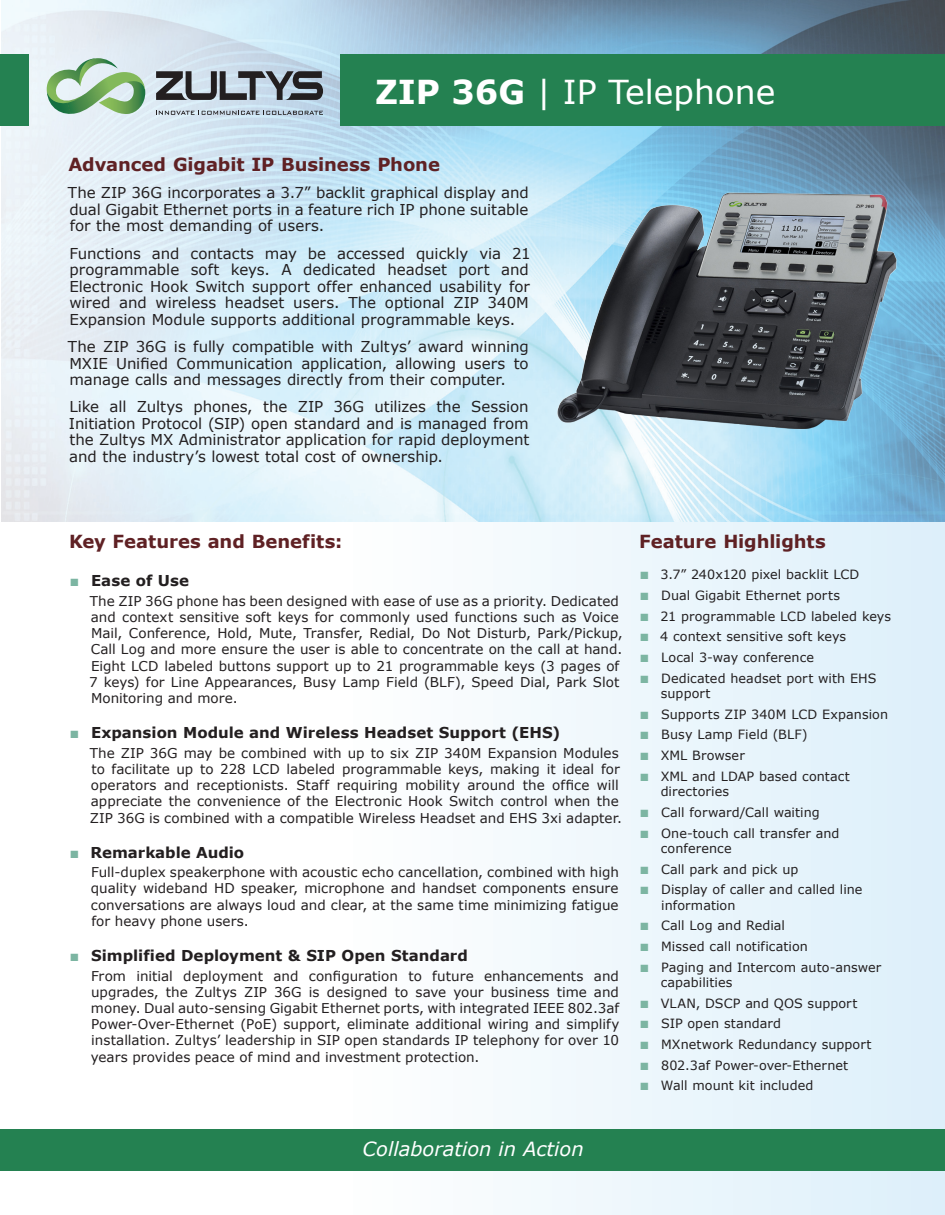
<style>
.page{position:relative;width:945px;height:1215px;background:#fff}
.page>*{position:absolute;margin:0;border:0;box-sizing:border-box;transform-origin:0 0}
.t1{font:33px "Verdana";color:#fff}
.t2{font:italic 19.5px "Verdana";color:#fff}
.M_Features_Header{font:700 18px "Verdana";letter-spacing:-.005em;color:#5f2124}
.M_Intro_Header{font:700 18px "Verdana";letter-spacing:-.005em;color:#5f2124}
.M_Intro_text{font:15px/16.5px "Verdana";color:#231f20;text-align:justify}
.M_Bullets_01{font:700 15px "Verdana";color:#231f20}
.M_Bullets_text{font:13.5px/16.2px "Verdana";color:#231f20}
.M_Bullets_02{font:12.75px/15.3px "Verdana";letter-spacing:.005em;color:#231f20}
.s1{font-weight:700}
.s2{color:#7cb5a2}
</style>
<div class="page">
<div style="left:341px;top:0;width:604px;height:1215px;background:linear-gradient(to right,#fefffe,#ddeffa)"></div>
<img style="left:2px;top:0;width:943px;height:521px">
<div style="left:341px;top:54px;width:604px;height:72px;background:#248151"></div>
<div style="left:0;top:54px;width:29px;height:72px;background:#248151"></div>
<div style="left:0;top:1129px;width:945px;height:42px;background:#248151"></div>
<svg style="left:156px;top:71px;width:167px;height:29px;background:#767d84"></svg>
<svg style="left:47px;top:54px;width:99px;height:63px;background:#adccb1"></svg>
<svg style="left:156px;top:111px;width:167px;height:4px"></svg>
<img style="left:554px;top:157px;width:376px;height:299px">
<p class="t1" style="left:375px;top:69px;width:402px"><span class="s1">ZIP 36G</span> | IP Telephone</p>
<p class="M_Intro_Header" style="left:68px;top:152px;width:373px">Advanced Gigabit IP Business Phone</p>
<p class="M_Intro_text" style="left:68px;top:185px;width:462px">The ZIP 36G incorporates a 3.7” backlit graphical display and dual Gigabit Ethernet ports in a feature rich IP phone suitable for the most demanding of users.</p>
<p class="M_Intro_text" style="left:69px;top:245px;width:463px">Functions and contacts may be accessed quickly via 21 programmable soft keys. A dedicated headset port and Electronic Hook Switch support offer enhanced usability for wired and wireless headset users. The optional ZIP 340M Expansion Module supports additional programmable keys.</p>
<p class="M_Intro_text" style="left:68px;top:338px;width:462px">The ZIP 36G is fully compatible with Zultys’ award winning MXIE Unified Communication application, allowing users to manage calls and messages directly from their computer.</p>
<p class="M_Intro_text" style="left:69px;top:398px;width:462px">Like all Zultys phones, the ZIP 36G utilizes the Session Initiation Protocol (SIP) open standard and is managed from the Zultys MX Administrator application for rapid deployment and the industry’s lowest total cost of ownership.</p>
<p class="M_Features_Header" style="left:69px;top:529px;width:275px">Key Features and Benefits:</p>
<p class="M_Bullets_01" style="left:70px;top:570px;width:120px"><span class="s2">■</span> Ease of Use</p>
<p class="M_Bullets_text" style="left:89px;top:593px;width:535px">The ZIP 36G phone has been designed with ease of use as a priority. Dedicated and context sensitive soft keys for commonly used functions such as Voice Mail, Conference, Hold, Mute, Transfer, Redial, Do Not Disturb, Park/Pickup, Call Log and more ensure the user is able to concentrate on the call at hand.<br>Eight LCD labeled buttons support up to 21 programmable keys (3 pages of 7 keys) for Line Appearances, Busy Lamp Field (BLF), Speed Dial, Park Slot Monitoring and more.</p>
<p class="M_Bullets_01" style="left:70px;top:722px;width:492px"><span class="s2">■</span> Expansion Module and Wireless Headset Support (EHS)</p>
<p class="M_Bullets_text" style="left:90px;top:745px;width:534px">The ZIP 36G may be combined with up to six ZIP 340M Expansion Modules to facilitate up to 228 LCD labeled programmable keys, making it ideal for operators and receptionists. Staff requiring mobility around the office will appreciate the convenience of the Electronic Hook Switch control when the ZIP 36G is combined with a compatible Wireless Headset and EHS 3xi adapter.</p>
<p class="M_Bullets_01" style="left:70px;top:842px;width:175px"><span class="s2">■</span> Remarkable Audio</p>
<p class="M_Bullets_text" style="left:91px;top:864px;width:530px;text-align:justify">Full-duplex speakerphone with acoustic echo cancellation, combined with high quality wideband HD speaker, microphone and handset components ensure conversations are always loud and clear, at the same time minimizing fatigue for heavy phone users.</p>
<p class="M_Bullets_01" style="left:70px;top:945px;width:399px"><span class="s2">■</span> Simplified Deployment &amp; SIP Open Standard</p>
<p class="M_Bullets_text" style="left:91px;top:967px;width:530px;text-align:justify">From initial deployment and configuration to future enhancements and upgrades, the Zultys ZIP 36G is designed to save your business time and money. Dual auto-sensing Gigabit Ethernet ports, with integrated IEEE 802.3af Power-Over-Ethernet (PoE) support, eliminate additional wiring and simplify installation. Zultys’ leadership in SIP open standards IP telephony for over 10 years provides peace of mind and investment protection.</p>
<p class="M_Features_Header" style="left:639px;top:528px;width:188px">Feature Highlights</p>
<p class="M_Bullets_02" style="left:640px;top:567px;width:220px"><span class="s2">■</span> 3.7” 240x120 pixel backlit LCD</p>
<p class="M_Bullets_02" style="left:640px;top:588px;width:201px"><span class="s2">■</span> Dual Gigabit Ethernet ports</p>
<p class="M_Bullets_02" style="left:640px;top:608px;width:252px"><span class="s2">■</span> 21 programmable LCD labeled keys</p>
<p class="M_Bullets_02" style="left:640px;top:629px;width:207px"><span class="s2">■</span> 4 context sensitive soft keys</p>
<p class="M_Bullets_02" style="left:640px;top:650px;width:175px"><span class="s2">■</span> Local 3-way conference</p>
<p class="M_Bullets_02" style="left:661px;top:670px;width:217px;text-indent:-20px"><span class="s2">■</span> Dedicated headset port with EHS support</p>
<p class="M_Bullets_02" style="left:640px;top:706px;width:249px"><span class="s2">■</span> Supports ZIP 340M LCD Expansion</p>
<p class="M_Bullets_02" style="left:640px;top:727px;width:169px"><span class="s2">■</span> Busy Lamp Field (BLF)</p>
<p class="M_Bullets_02" style="left:640px;top:748px;width:106px"><span class="s2">■</span> XML Browser</p>
<p class="M_Bullets_02" style="left:661px;top:768px;width:191px;text-indent:-20px"><span class="s2">■</span> XML and LDAP based contact directories</p>
<p class="M_Bullets_02" style="left:640px;top:804px;width:181px"><span class="s2">■</span> Call forward/Call waiting</p>
<p class="M_Bullets_02" style="left:661px;top:825px;width:180px;text-indent:-20px"><span class="s2">■</span> One-touch call transfer and conference</p>
<p class="M_Bullets_02" style="left:640px;top:861px;width:160px"><span class="s2">■</span> Call park and pick up</p>
<p class="M_Bullets_02" style="left:661px;top:882px;width:203px;text-indent:-21px"><span class="s2">■</span> Display of caller and called line information</p>
<p class="M_Bullets_02" style="left:640px;top:918px;width:146px"><span class="s2">■</span> Call Log and Redial</p>
<p class="M_Bullets_02" style="left:640px;top:939px;width:169px"><span class="s2">■</span> Missed call notification</p>
<p class="M_Bullets_02" style="left:661px;top:959px;width:222px;text-indent:-20px"><span class="s2">■</span> Paging and Intercom auto-answer capabilities</p>
<p class="M_Bullets_02" style="left:640px;top:995px;width:218px"><span class="s2">■</span> VLAN, DSCP and QOS support</p>
<p class="M_Bullets_02" style="left:640px;top:1016px;width:142px"><span class="s2">■</span> SIP open standard</p>
<p class="M_Bullets_02" style="left:640px;top:1037px;width:233px"><span class="s2">■</span> MXnetwork Redundancy support</p>
<p class="M_Bullets_02" style="left:640px;top:1057px;width:209px"><span class="s2">■</span> 802.3af Power-over-Ethernet</p>
<p class="M_Bullets_02" style="left:640px;top:1078px;width:175px"><span class="s2">■</span> Wall mount kit included</p>
<p class="t2" style="left:363px;top:1136px;width:223px">Collaboration in Action</p>
</div>
